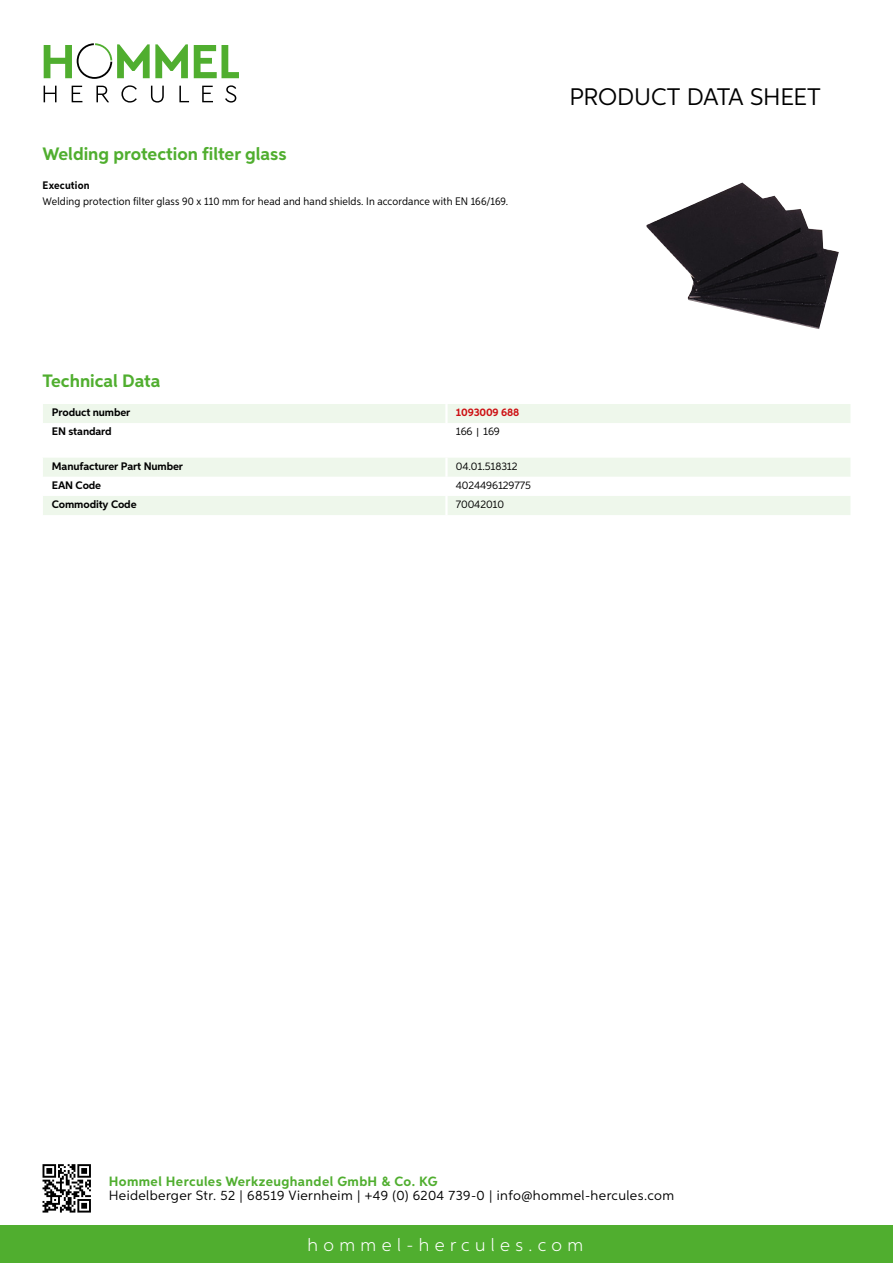
<style>
.page{position:relative;width:893px;height:1263px;background:#fff}
.page>*{position:absolute;margin:0;border:0;box-sizing:border-box;transform-origin:0 0}
.t1{font:24px "Aspira";letter-spacing:-.01em;color:#000}
.t2{font:700 18px "Aspira";color:#50ae2f}
.t3{font:300 18px "Aspira";letter-spacing:.3em;color:#fff}
.t4{font:13.5px "Aspira";letter-spacing:.03em;color:#000}
.t5{font:700 13.5px "Aspira";letter-spacing:.03em;color:#50ae2f}
.t6{font:10.95px "Aspira Nar";letter-spacing:.015em;color:#000}
.t7{font:700 10.95px "Aspira";letter-spacing:-.01em;color:#000}
.t8{font:10.95px "Aspira";letter-spacing:-.01em;color:#000}
.t9{font:700 10.95px "Aspira";letter-spacing:-.01em;color:#cd1013}
.t10{font:700 10.95px "Aspira Nar";letter-spacing:.015em;color:#000}
.s1{font-family:"Wuerth Global";font-size:10.5px}
</style>
<div class="page">
<div style="left:0;top:1226px;width:893px;height:37px;background:#50ae2f"></div>
<svg style="left:43px;top:1164px;width:48px;height:48px"></svg>
<svg style="left:194px;top:45px;width:45px;height:33px"></svg>
<svg style="left:44px;top:43px;width:144px;height:36px"></svg>
<svg style="left:44px;top:86px;width:13px;height:16px"></svg>
<svg style="left:72px;top:86px;width:10px;height:16px"></svg>
<svg style="left:96px;top:86px;width:13px;height:16px"></svg>
<svg style="left:121px;top:85px;width:16px;height:18px"></svg>
<svg style="left:151px;top:86px;width:13px;height:17px"></svg>
<svg style="left:179px;top:86px;width:10px;height:16px"></svg>
<svg style="left:202px;top:86px;width:11px;height:16px"></svg>
<svg style="left:225px;top:85px;width:11px;height:18px"></svg>
<div style="left:43px;top:404px;width:807px;height:19px;background:#eef7eb"></div>
<svg style="left:43px;top:458px;width:807px;height:57px"></svg>
<hr style="left:445px;top:496px;width:3px;height:19px;background:#fff">
<img style="left:646px;top:182px;width:193px;height:147px">
<h2 class="t2" style="left:43px;top:142px;width:245px">Welding protection filter glass</h2>
<p class="t10" style="left:43px;top:179px;width:49px">Execution</p>
<p class="t6" style="left:43px;top:194px;width:467px">Welding protection filter glass 90 x 110 mm for head and hand shields. In accordance with EN 166/169.</p>
<h1 class="t1" style="left:569px;top:82px;width:253px">Product data sh eet</h1>
<h2 class="t2" style="left:43px;top:370px;width:120px">Technical Data</h2>
<p class="t7" style="left:52px;top:405px;width:80px">Product number</p>
<p class="t9" style="left:456px;top:405px;width:65px">1093009 688</p>
<p class="t7" style="left:52px;top:425px;width:61px">EN standard</p>
<p class="t8" style="left:456px;top:425px;width:46px">166 <span class="s1">|</span> 169</p>
<p class="t7" style="left:52px;top:459px;width:133px">Manufacturer Part Number</p>
<p class="t8" style="left:456px;top:459px;width:63px">04.01.518312</p>
<p class="t7" style="left:52px;top:478px;width:51px">EAN Code</p>
<p class="t8" style="left:456px;top:478px;width:77px">4024496129775</p>
<p class="t7" style="left:52px;top:497px;width:86px">Commodity Code</p>
<p class="t8" style="left:456px;top:497px;width:50px">70042010</p>
<p class="t5" style="left:109px;top:1172px;width:330px">Hommel Hercules Werkzeughandel GmbH &amp; Co. KG</p>
<p class="t4" style="left:109px;top:1187px;width:567px">Heidelberger Str. 52 | 68519 Viernheim | +49 (0) 6204 739-0 | info@hommel-hercules.com</p>
<h2 class="t3" style="left:307px;top:1234px;width:277px">hommel-hercules.com</h2>
</div>
